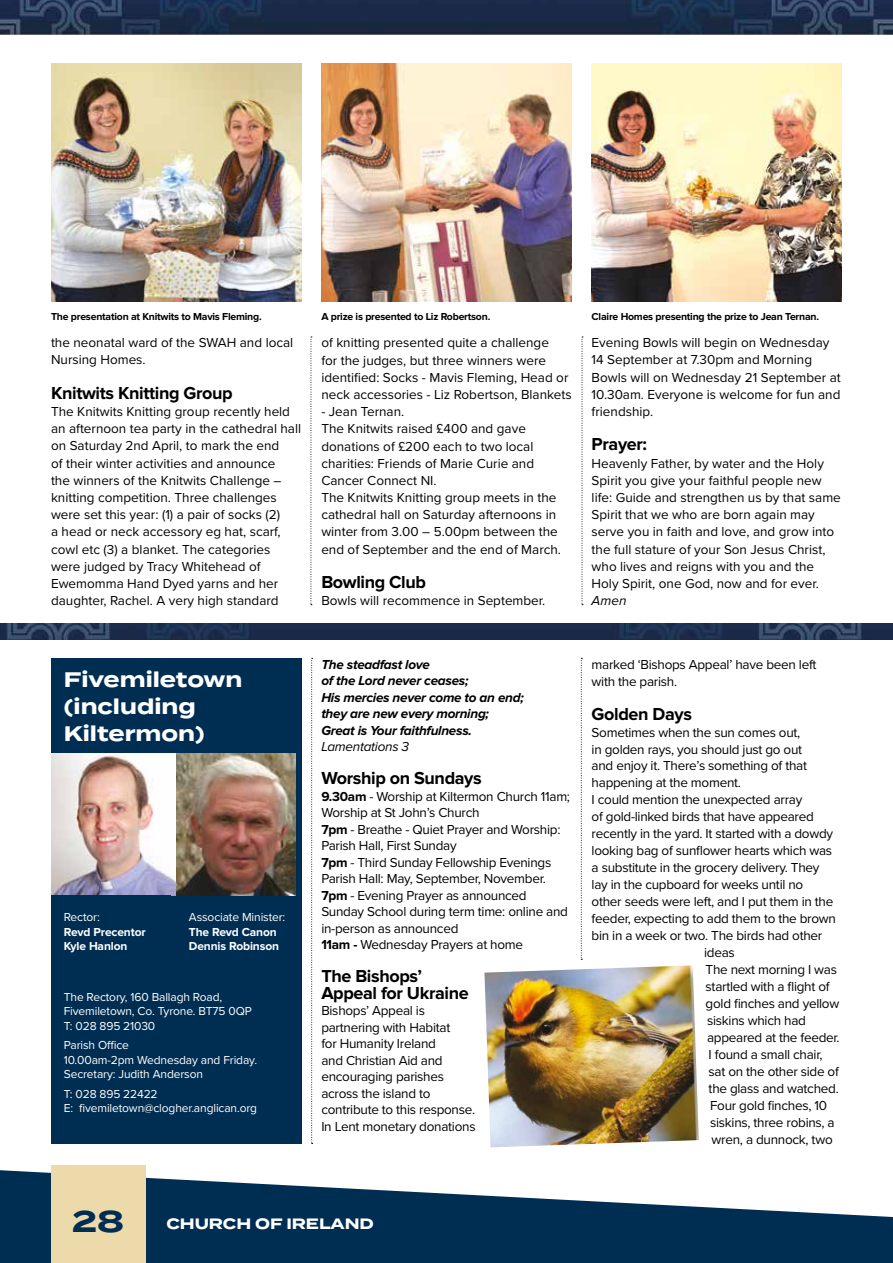
<style>
.page{position:relative;width:893px;height:1263px;background:#fff}
.page>*{position:absolute;margin:0;border:0;box-sizing:border-box;transform-origin:0 0}
.t1{font:700 30px "Termina";color:#002e52}
.t2{font:700 21px/27px "Termina";color:#fff}
.t3{font:700 18px/16.5px "Proxima Nova";letter-spacing:-.02em;color:#000}
.t4{font:700 15px "Termina";color:#fff}
.t5{font:13.5px/17.2px "Proxima Nova";color:#000}
.t6{font:13.5px/16.5px "Proxima Nova";letter-spacing:-.02em;color:#000}
.t7{font:italic 700 13.5px/16.5px "Proxima Nova";letter-spacing:-.02em;color:#000}
.t8{font:italic 13.5px "Proxima Nova";letter-spacing:-.02em;color:#000}
.t9{font:12px/14.4px "Proxima Nova";letter-spacing:-.01em;color:#fff}
.t10{font:700 12px/14.4px "Proxima Nova";letter-spacing:-.01em;color:#fff}
.t11{font:700 10.5px "Proxima Nova";letter-spacing:-.02em;color:#000}
.s1{font-weight:700}
</style>
<div class="page">
<img style="left:51px;top:64px;width:250px;height:238px">
<img style="left:321px;top:64px;width:251px;height:238px">
<img style="left:592px;top:64px;width:250px;height:238px">
<img style="left:0;top:623px;width:893px;height:17px">
<img style="left:484px;top:965px;width:215px;height:182px">
<svg style="left:0;top:1169px;width:893px;height:94px;fill:#002e52"></svg>
<img style="left:0;top:0;width:893px;height:34px">
<div style="left:51px;top:1165px;width:94px;height:98px;background:#eddaab"></div>
<div style="left:51px;top:658px;width:250px;height:387px;background:#002e52"></div>
<img style="left:51px;top:754px;width:244px;height:141px">
<div style="left:51px;top:960px;width:250px;height:184px;background:#002e52"></div>
<svg style="left:311px;top:337px;width:1px;height:268px"></svg>
<svg style="left:582px;top:337px;width:1px;height:268px"></svg>
<svg style="left:311px;top:658px;width:2px;height:486px"></svg>
<svg style="left:581px;top:658px;width:1px;height:302px"></svg>
<p class="t11" style="left:51px;top:312px;width:212px">The presentation at Knitwits to Mavis Fleming.</p>
<p class="t11" style="left:321px;top:312px;width:171px">A prize is presented to Liz Robertson.</p>
<p class="t11" style="left:592px;top:312px;width:229px">Claire Homes presenting the prize to Jean Ternan.</p>
<p class="t5" style="left:51px;top:333px;width:244px">the neonatal ward of the SWAH and local<br>Nursing Homes.</p>
<h3 class="t3" style="left:51px;top:385px;width:183px">Knitwits Knitting Group</h3>
<p class="t5" style="left:51px;top:402px;width:252px">The Knitwits Knitting group recently held an afternoon tea party in the cathedral hall on Saturday 2nd April, to mark the end<br>of their winter activities and announce<br>the winners of the Knitwits Challenge – knitting competition. Three challenges were set this year: (1) a pair of socks (2)<br>a head or neck accessory eg hat, scarf, cowl etc (3) a blanket. The categories were judged by Tracy Whitehead of Ewemomma Hand Dyed yarns and her daughter, Rachel. A very high standard</p>
<h2 class="t2" style="left:64px;top:666px;width:180px">Fivemiletown (including<br>Kiltermon)</h2>
<p class="t9" style="left:64px;top:909px;width:38px">Rector:</p>
<p class="t10" style="left:64px;top:925px;width:84px">Revd Precentor<br>Kyle Hanlon</p>
<p class="t9" style="left:189px;top:909px;width:98px">Associate Minister:</p>
<p class="t10" style="left:189px;top:925px;width:92px">The Revd Canon<br>Dennis Robinson</p>
<p class="t9" style="left:64px;top:989px;width:190px">The Rectory, 160 Ballagh Road,<br>Fivemiletown, Co. Tyrone. BT75 0QP<br>T: 028 895 21030</p>
<p class="t9" style="left:64px;top:1037px;width:195px">Parish Office<br>10.00am-2pm Wednesday and Friday.<br>Secretary: Judith Anderson</p>
<p class="t9" style="left:64px;top:1086px;width:195px">T: 028 895 22422<br>E: fivemiletown@clogher.anglican.org</p>
<p class="t5" style="left:321px;top:334px;width:252px">of knitting presented quite a challenge<br>for the judges, but three winners were identified: Socks - Mavis Fleming, Head or neck accessories - Liz Robertson, Blankets</p>
<p class="t5" style="left:321px;top:402px;width:241px">- Jean Ternan.<br>The Knitwits raised £400 and gave donations of £200 each to two local charities: Friends of Marie Curie and<br>Cancer Connect NI.<br>The Knitwits Knitting group meets in the cathedral hall on Saturday afternoons in winter from 3.00 – 5.00pm between the end of September and the end of March.</p>
<h3 class="t3" style="left:321px;top:574px;width:106px">Bowling Club</h3>
<p class="t5" style="left:321px;top:591px;width:226px">Bowls will recommence in September.</p>
<p class="t5" style="left:592px;top:334px;width:251px">Evening Bowls will begin on Wednesday<br>14 September at 7.30pm and Morning<br>Bowls will on Wednesday 21 September at<br>10.30am. Everyone is welcome for fun and friendship.</p>
<h3 class="t3" style="left:592px;top:437px;width:57px">Prayer:</h3>
<p class="t5" style="left:592px;top:454px;width:251px">Heavenly Father, by water and the Holy Spirit you give your faithful people new life: Guide and strengthen us by that same Spirit that we who are born again may serve you in faith and love, and grow into the full stature of your Son Jesus Christ, who lives and reigns with you and the Holy Spirit, one God, now and for ever.</p>
<p class="t8" style="left:592px;top:594px;width:36px">Amen</p>
<p class="t7" style="left:321px;top:656px;width:204px">The steadfast love<br>of the Lord never ceases;<br>His mercies never come to an end; they are new every morning;<br>Great is Your faithfulness.</p>
<p class="t8" style="left:321px;top:740px;width:89px">Lamentations 3</p>
<h3 class="t3" style="left:321px;top:771px;width:162px">Worship on Sundays</h3>
<p class="t6" style="left:321px;top:787px;width:250px"><span class="s1">9.30am</span> - Worship at Kiltermon Church 11am; Worship at St John’s Church<br><span class="s1">7pm</span> - Breathe - Quiet Prayer and Worship:<br>Parish Hall, First Sunday<br><span class="s1">7pm</span> - Third Sunday Fellowship Evenings Parish Hall: May, September, November.<br><span class="s1">7pm</span> - Evening Prayer as announced Sunday School during term time: online and in-person as announced<br><span class="s1">11am -</span> Wednesday Prayers at home</p>
<h3 class="t3" style="left:321px;top:969px;width:149px">The Bishops’<br>Appeal for Ukraine</h3>
<p class="t6" style="left:321px;top:1002px;width:156px">Bishops’ Appeal is partnering with Habitat<br>for Humanity Ireland<br>and Christian Aid and encouraging parishes across the island to contribute to this response.<br>In Lent monetary donations</p>
<p class="t6" style="left:592px;top:655px;width:226px;line-height:17px">marked ‘Bishops Appeal’ have been left with the parish.</p>
<h3 class="t3" style="left:592px;top:706px;width:102px">Golden Days</h3>
<p class="t6" style="left:592px;top:723px;width:210px">Sometimes when the sun comes out,</p>
<p class="t6" style="left:592px;top:740px;width:212px">in golden rays, you should just go out</p>
<p class="t6" style="left:592px;top:757px;width:217px">and enjoy it. There’s something of that</p>
<p class="t6" style="left:592px;top:774px;width:151px">happening at the moment.</p>
<p class="t6" style="left:592px;top:791px;width:212px">I could mention the unexpected array</p>
<p class="t6" style="left:592px;top:808px;width:224px">of gold-linked birds that have appeared</p>
<p class="t6" style="left:592px;top:825px;width:243px">recently in the yard. It started with a dowdy</p>
<p class="t6" style="left:592px;top:842px;width:242px">looking bag of sunflower hearts which was</p>
<p class="t6" style="left:592px;top:859px;width:229px">a substitute in the grocery delivery. They</p>
<p class="t6" style="left:592px;top:876px;width:213px">lay in the cupboard for weeks until no</p>
<p class="t6" style="left:592px;top:893px;width:243px">other seeds were left, and I put them in the</p>
<p class="t6" style="left:592px;top:910px;width:246px">feeder, expecting to add them to the brown</p>
<p class="t6" style="left:592px;top:927px;width:232px">bin in a week or two. The birds had other</p>
<p class="t5" style="left:704px;top:943px;width:32px">ideas</p>
<p class="t6" style="left:706px;top:961px;width:133px">The next morning I was</p>
<p class="t6" style="left:706px;top:978px;width:125px">startled with a flight of</p>
<p class="t6" style="left:706px;top:995px;width:135px">gold finches and yellow</p>
<p class="t6" style="left:707px;top:1012px;width:100px">siskins which had</p>
<p class="t6" style="left:707px;top:1029px;width:134px">appeared at the feeder.</p>
<p class="t6" style="left:709px;top:1046px;width:115px">I found a small chair,</p>
<p class="t6" style="left:709px;top:1062px;width:132px">sat on the other side of</p>
<p class="t6" style="left:709px;top:1079px;width:132px">the glass and watched.</p>
<p class="t6" style="left:710px;top:1096px;width:118px">Four gold finches, 10</p>
<p class="t6" style="left:710px;top:1113px;width:126px">siskins, three robins, a</p>
<p class="t6" style="left:712px;top:1130px;width:123px">wren, a dunnock, two</p>
<h1 class="t1" style="left:72px;top:1199px;width:53px">28</h1>
<p class="t4" style="left:166px;top:1212px;width:209px">CHURCH OF IRELAND</p>
</div>
